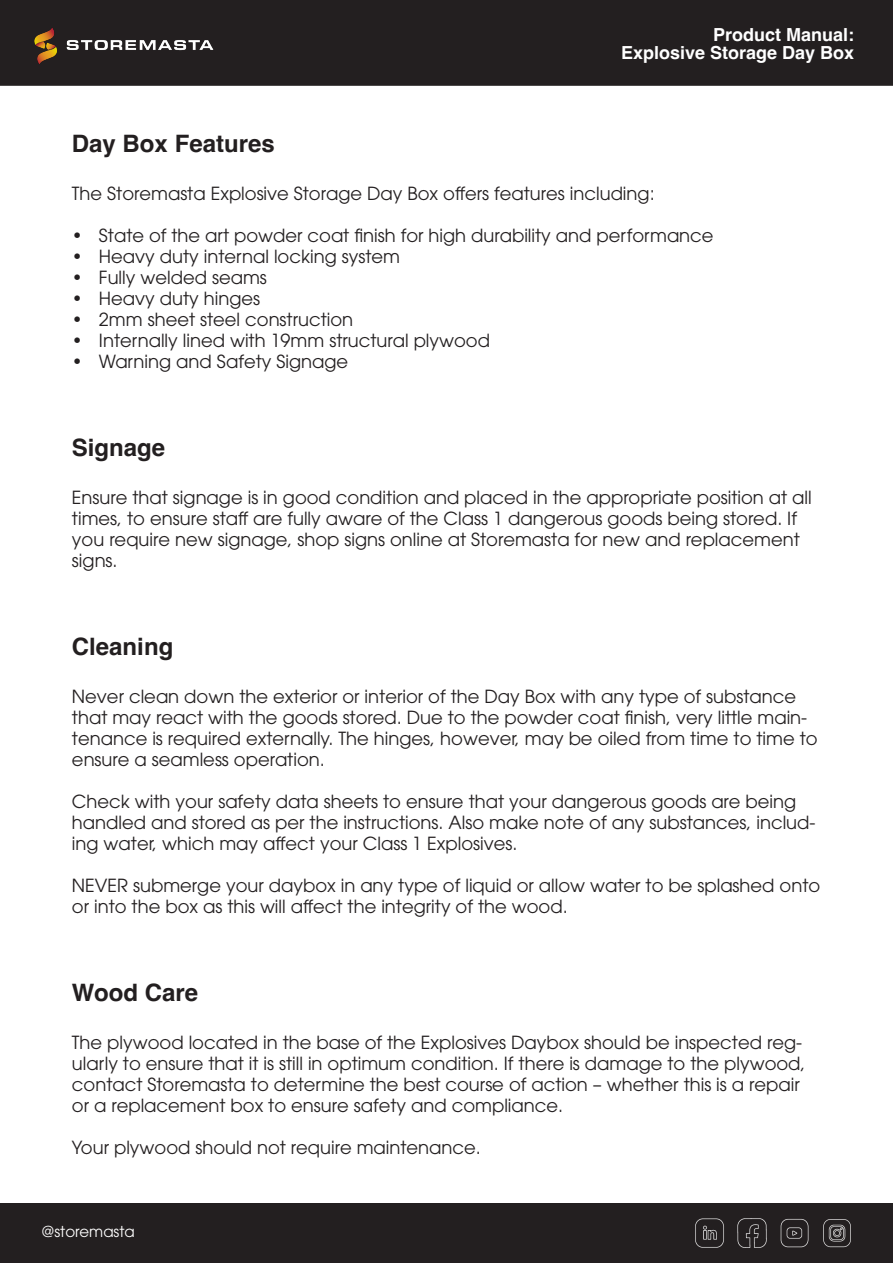
<style>
.page{position:relative;width:893px;height:1263px;background:#fff}
.page>*{position:absolute;margin:0;border:0;box-sizing:border-box;transform-origin:0 0}
.t1{font:700 24px "Helvetica";color:#231f20}
.t2{font:18px/21px "ITC Avant Garde Pro";color:#231f20}
.t3{font:700 18px/18px "Helvetica";color:#fff;text-align:right}
.t4{font:15px "ITC Avant Garde Pro";color:#fff}
</style>
<div class="page">
<div style="left:0;top:0;width:893px;height:86px;background:#231f20"></div>
<div style="left:0;top:1204px;width:893px;height:59px;background:#231f20"></div>
<p class="t3" style="left:621px;top:27px;width:235px">Product Manual:<br>Explosive Storage Day Box</p>
<p class="t3" style="left:459px;top:45px;width:397px">Storemasta Outdoor Lithium-ion Battery Store</p>
<p class="t1" style="left:72px;top:129px;width:204px">Day Box Features</p>
<p class="t2" style="left:72px;top:183px;width:584px">The Storemasta Explosive Storage Day Box offers features including:</p>
<p class="t2" style="left:72px;top:225px;width:643px">• State of the art powder coat finish for high durability and performance</p>
<p class="t2" style="left:72px;top:246px;width:330px">• Heavy duty internal locking system</p>
<p class="t2" style="left:72px;top:267px;width:196px">• Fully welded seams</p>
<p class="t2" style="left:72px;top:288px;width:190px">• Heavy duty hinges</p>
<p class="t2" style="left:72px;top:309px;width:283px">• 2mm sheet steel construction</p>
<p class="t2" style="left:72px;top:330px;width:420px">• Internally lined with 19mm structural plywood</p>
<p class="t2" style="left:72px;top:351px;width:278px">• Warning and Safety Signage</p>
<p class="t1" style="left:72px;top:433px;width:95px">Signage</p>
<p class="t2" style="left:72px;top:487px;width:741px">Ensure that signage is in good condition and placed in the appropriate position at all times, to ensure staff are fully aware of the Class 1 dangerous goods being stored. If you require new signage, shop signs online at Storemasta for new and replacement signs.</p>
<p class="t1" style="left:72px;top:632px;width:103px">Cleaning</p>
<p class="t2" style="left:72px;top:686px;width:747px">Never clean down the exterior or interior of the Day Box with any type of substance that may react with the goods stored. Due to the powder coat finish, very little main&shy;tenance is required externally. The hinges, however, may be oiled from time to time to ensure a seamless operation.</p>
<p class="t2" style="left:72px;top:791px;width:745px">Check with your safety data sheets to ensure that your dangerous goods are being handled and stored as per the instructions. Also make note of any substances, includ&shy;ing water, which may affect your Class 1 Explosives.</p>
<p class="t2" style="left:72px;top:875px;width:750px">NEVER submerge your daybox in any type of liquid or allow water to be splashed onto or into the box as this will affect the integrity of the wood.</p>
<p class="t1" style="left:72px;top:978px;width:128px">Wood Care</p>
<p class="t2" style="left:72px;top:1032px;width:735px">The plywood located in the base of the Explosives Daybox should be inspected reg&shy;ularly to ensure that it is still in optimum condition. If there is damage to the plywood, contact Storemasta to determine the best course of action – whether this is a repair or a replacement box to ensure safety and compliance.</p>
<p class="t2" style="left:72px;top:1137px;width:410px">Your plywood should not require maintenance.</p>
<p class="t4" style="left:41px;top:1222px;width:95px">@storemasta</p>
</div>
